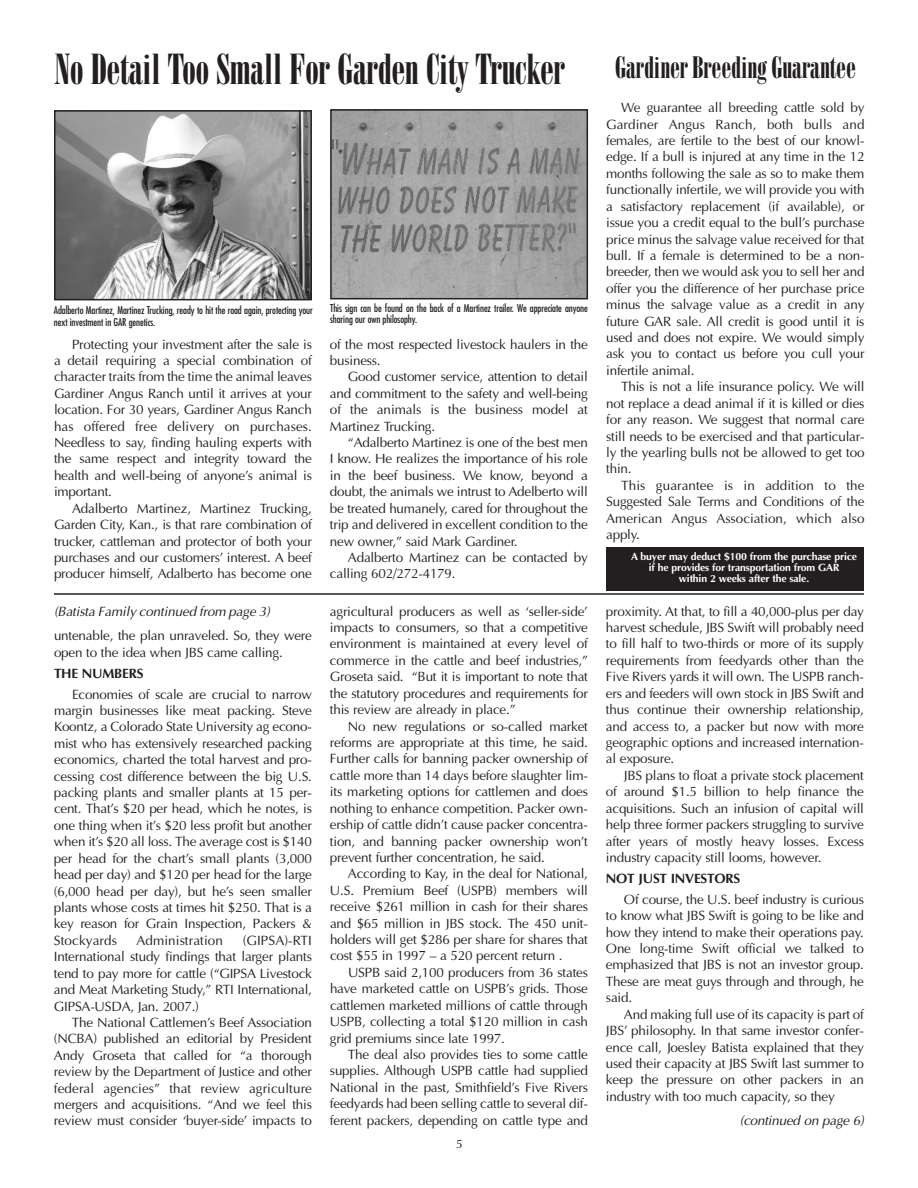
<style>
.page{position:relative;width:918px;height:1188px;background:#fff}
.page>*{position:absolute;margin:0;border:0;box-sizing:border-box;transform-origin:0 0}
.t1{font:42px "Bodoni Poster Compressed";letter-spacing:-.01em;color:#231f20}
.t2{font:30px "Bodoni Poster Compressed";letter-spacing:-.005em;color:#231f20}
.t3{font:13.5px/16.4px "Optima";letter-spacing:-.015em;color:#231f20;text-align:justify}
.t4{font:italic 13.5px "Optima";letter-spacing:-.01em;color:#231f20}
.t5{font:700 13.5px "Optima";letter-spacing:-.015em;color:#231f20}
.t6{font:13.5px "Optima";letter-spacing:.005em;color:#231f20}
.t7{font:12px "Optima";color:#231f20}
.t8{font:condensed 10.5px/11.2px "Futura";letter-spacing:-.01em;color:#231f20}
.t9{font:700 10.5px/10.8px "Optima";letter-spacing:-.015em;color:#fff;text-align:center}
</style>
<div class="page">
<hr style="left:54px;top:593px;width:810px;height:2px;background:#231f20">
<img style="left:57px;top:113px;width:252px;height:184px">
<div style="left:54px;top:110px;width:258px;height:190px;border:2px solid #231f20"></div>
<img style="left:333px;top:112px;width:252px;height:184px">
<div style="left:330px;top:109px;width:258px;height:190px;border:2px solid #231f20"></div>
<div style="left:606px;top:547px;width:258px;height:44px;background:#231f20"></div>
<h1 class="t1" style="left:54px;top:54px;width:513px">No Detail Too Small For Garden City Trucker</h1>
<p class="t8" style="left:54px;top:305px;width:261px">Adalberto Martinez, Martinez Trucking, ready to hit the road again, protecting your next investment in GAR genetics.</p>
<p class="t8" style="left:330px;top:303px;width:259px">This sign can be found on the back of a Martinez trailer. We appreciate anyone sharing our own philosophy.</p>
<p class="t3" style="left:54px;top:336px;width:259px;text-indent:18px">Protecting your investment after the sale is a detail requiring a special combination of character traits from the time the animal leaves Gardiner Angus Ranch until it arrives at your location. For 30 years, Gardiner Angus Ranch has offered free delivery on purchases.<br>Needless to say, finding hauling experts with the same respect and integrity toward the health and well-being of anyone’s animal is important.</p>
<p class="t3" style="left:54px;top:500px;width:259px;text-indent:18px">Adalberto Martinez, Martinez Trucking, Garden City, Kan., is that rare combination of trucker, cattleman and protector of both your purchases and our customers’ interest. A beef producer himself, Adalberto has become one</p>
<p class="t3" style="left:330px;top:336px;width:259px">of the most respected livestock haulers in the business.</p>
<p class="t3" style="left:330px;top:369px;width:259px;text-indent:18px">Good customer service, attention to detail and commitment to the safety and well-being of the animals is the business model at Martinez Trucking.</p>
<p class="t3" style="left:330px;top:434px;width:259px;text-indent:18px">“Adalberto Martinez is one of the best men I know. He realizes the importance of his role in the beef business. We know, beyond a doubt, the animals we intrust to Adelberto will be treated humanely, cared for throughout the trip and delivered in excellent condition to the new owner,” said Mark Gardiner.</p>
<p class="t3" style="left:330px;top:549px;width:259px;text-indent:18px">Adalberto Martinez can be contacted by calling 602/272-4179.</p>
<p class="t4" style="left:54px;top:603px;width:217px">(Batista Family continued from page 3)</p>
<p class="t3" style="left:54px;top:627px;width:260px">untenable, the plan unraveled. So, they were open to the idea when JBS came calling.</p>
<p class="t5" style="left:54px;top:665px;width:91px">THE NUMBERS</p>
<p class="t3" style="left:54px;top:686px;width:260px;text-indent:18px">Economies of scale are crucial to narrow margin businesses like meat packing. Steve Koontz, a Colorado State University ag econo&shy;mist who has extensively researched packing economics, charted the total harvest and pro&shy;cessing cost difference between the big U.S. packing plants and smaller plants at 15 per&shy;cent. That’s $20 per head, which he notes, is one thing when it’s $20 less profit but another when it’s $20 all loss. The average cost is $140 per head for the chart’s small plants (3,000 head per day) and $120 per head for the large (6,000 head per day), but he’s seen smaller plants whose costs at times hit $250. That is a key reason for Grain Inspection, Packers &amp; Stockyards</p>
<p class="t3" style="left:54px;top:932px;width:260px;text-indent:189px">(GIPSA)-RTI International study findings that larger plants tend to pay more for cattle (“GIPSA Livestock and Meat Marketing Study,” RTI International, GIPSA-USDA, Jan. 2007.)</p>
<p class="t3" style="left:54px;top:1014px;width:260px;text-indent:18px">The National Cattlemen’s Beef Association (NCBA) published an editorial by President Andy Groseta that called for “a thorough review by the Department of Justice and other federal agencies” that review agriculture mergers and acquisitions. “And we feel this review must consider ‘buyer-side’ impacts to</p>
<p class="t6" style="left:136px;top:932px;width:88px">Administration</p>
<p class="t3" style="left:330px;top:603px;width:260px">agricultural producers as well as ‘seller-side’ impacts to consumers, so that a competitive environment is maintained at every level of commerce in the cattle and beef industries,” Groseta said. “But it is important to note that the statutory procedures and requirements for this review are already in place.”</p>
<p class="t3" style="left:330px;top:718px;width:260px;text-indent:18px">No new regulations or so-called market reforms are appropriate at this time, he said.<br>Further calls for banning packer ownership of cattle more than 14 days before slaughter lim&shy;its marketing options for cattlemen and does nothing to enhance competition. Packer own&shy;ership of cattle didn’t cause packer concentra&shy;tion, and banning packer ownership won’t prevent further concentration, he said.</p>
<p class="t3" style="left:330px;top:866px;width:260px;text-indent:18px">According to Kay, in the deal for National, U.S. Premium Beef (USPB) members will receive $261 million in cash for their shares and $65 million in JBS stock. The 450 unit&shy;holders will get $286 per share for shares that cost $55 in 1997 – a 520 percent return .</p>
<p class="t3" style="left:330px;top:964px;width:260px;text-indent:18px">USPB said 2,100 producers from 36 states have marketed cattle on USPB’s grids. Those cattlemen marketed millions of cattle through USPB, collecting a total $120 million in cash grid premiums since late 1997.</p>
<p class="t3" style="left:330px;top:1046px;width:260px;text-indent:18px">The deal also provides ties to some cattle supplies. Although USPB cattle had supplied National in the past, Smithfield’s Five Rivers feedyards had been selling cattle to several dif&shy;ferent packers, depending on cattle type and</p>
<p class="t7" style="left:456px;top:1136px;width:8px">5</p>
<h2 class="t2" style="left:615px;top:56px;width:243px">GardinerBreedingGuarantee</h2>
<p class="t3" style="left:606px;top:99px;width:260px;text-indent:15px">We guarantee all breeding cattle sold by Gardiner Angus Ranch, both bulls and females, are fertile to the best of our knowl&shy;edge. If a bull is injured at any time in the 12 months following the sale as so to make them functionally infertile, we will provide you with a satisfactory replacement (if available), or issue you a credit equal to the bull’s purchase price minus the salvage value received for that bull. If a female is determined to be a non&shy;breeder, then we would ask you to sell her and offer you the difference of her purchase price minus the salvage value as a credit in any future GAR sale. All credit is good until it is used and does not expire. We would simply ask you to contact us before you cull your infertile animal.</p>
<p class="t3" style="left:606px;top:379px;width:260px;text-indent:15px">This is not a life insurance policy. We will not replace a dead animal if it is killed or dies for any reason. We suggest that normal care still needs to be exercised and that particular&shy;ly the yearling bulls not be allowed to get too thin.</p>
<p class="t3" style="left:606px;top:477px;width:260px;text-indent:15px">This guarantee is in addition to the Suggested Sale Terms and Conditions of the American Angus Association, which also apply.</p>
<p class="t9" style="left:631px;top:551px;width:227px">A buyer may deduct $100 from the purchase price if he provides for transportation from GAR<br>within 2 weeks after the sale.</p>
<p class="t3" style="left:606px;top:603px;width:260px">proximity. At that, to fill a 40,000-plus per day harvest schedule, JBS Swift will probably need to fill half to two-thirds or more of its supply requirements from feedyards other than the Five Rivers yards it will own. The USPB ranch&shy;ers and feeders will own stock in JBS Swift and thus continue their ownership relationship, and access to, a packer but now with more geographic options and increased internation&shy;al exposure.</p>
<p class="t3" style="left:606px;top:767px;width:260px;text-indent:18px">JBS plans to float a private stock placement of around $1.5 billion to help finance the acquisitions. Such an infusion of capital will help three former packers struggling to survive after years of mostly heavy losses. Excess industry capacity still looms, however.</p>
<p class="t5" style="left:606px;top:870px;width:136px">NOT JUST INVESTORS</p>
<p class="t3" style="left:606px;top:891px;width:260px;text-indent:18px">Of course, the U.S. beef industry is curious to know what JBS Swift is going to be like and how they intend to make their operations pay.<br>One long-time Swift official we talked to emphasized that JBS is not an investor group.<br>These are meat guys through and through, he said.</p>
<p class="t3" style="left:606px;top:1006px;width:260px;text-indent:18px">And making full use of its capacity is part of JBS’ philosophy. In that same investor confer&shy;ence call, Joesley Batista explained that they used their capacity at JBS Swift last summer to keep the pressure on other packers in an industry with too much capacity, so they</p>
<p class="t4" style="left:740px;top:1112px;width:126px">(continued on page 6)</p>
</div>
